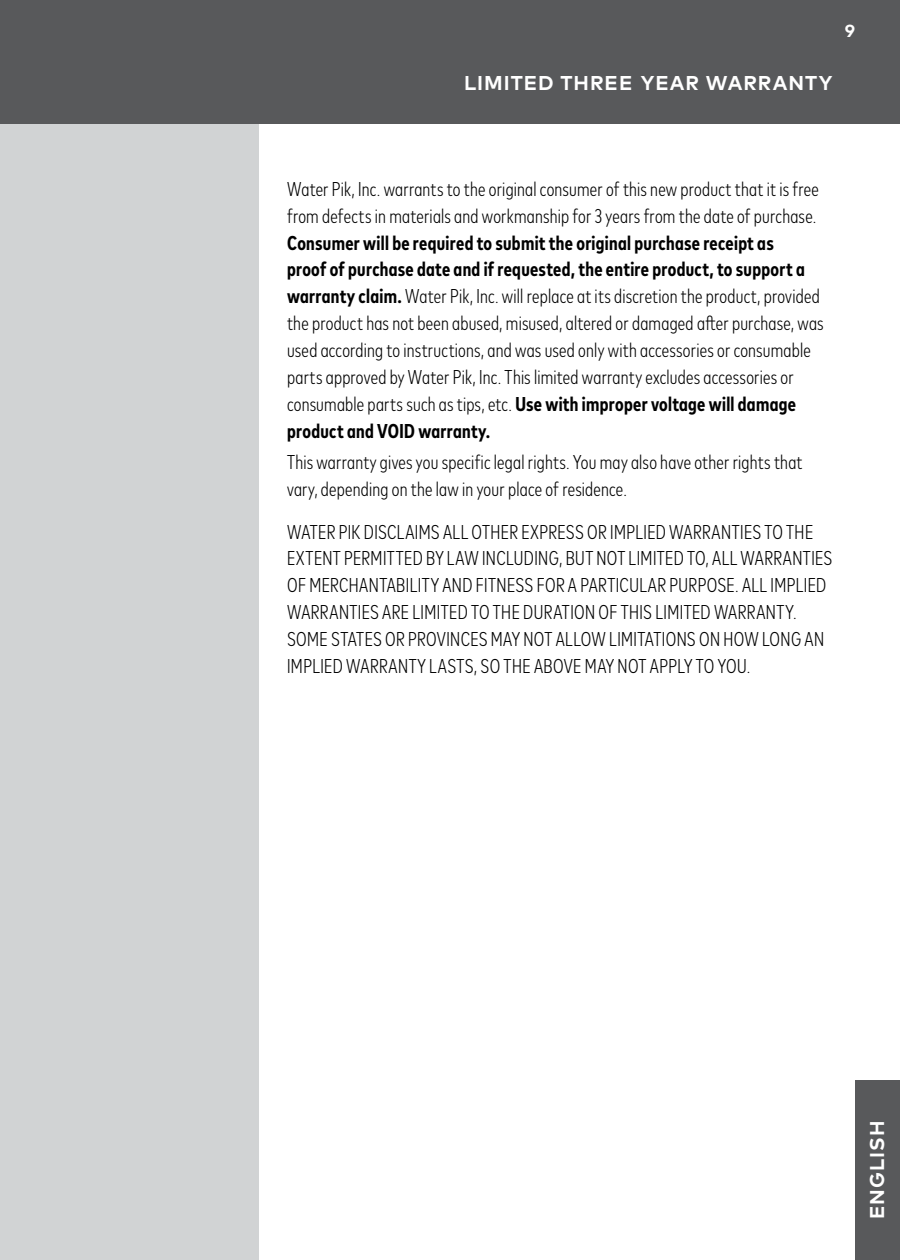
<style>
.page{position:relative;width:900px;height:1260px;background:#fff}
.page>*{position:absolute;margin:0;border:0;box-sizing:border-box;transform-origin:0 0}
.t1{font:300 condensed 20px/27px "Mark Pro";letter-spacing:.015em;color:#000}
.t2{font:700 20px "Mark Pro";letter-spacing:.05em;color:#fff}
.t3{font:700 17.5px "Mark Pro";color:#fff}
.s1{font-weight:700}
</style>
<div class="page">
<div style="left:0;top:76px;width:259px;height:1184px;background:#d1d3d4"></div>
<div style="left:0;top:0;width:900px;height:124px;background:#58595b"></div>
<div style="left:855px;top:1080px;width:45px;height:180px;background:#58595b"></div>
<p class="t3" style="left:845px;top:17px;width:12px">9</p>
<h2 class="t2" style="left:464px;top:68px;width:370px">LIMITED THREE YEAR WARRANTY</h2>
<p class="t1" style="left:287px;top:174px;width:533px">Water Pik, Inc. warrants to the original consumer of this new product that it is free from defects in materials and workmanship for 3 years from the date of purchase.</p>
<p class="t1" style="left:287px;top:228px;width:538px"><span class="s1">Consumer will be required to submit the original purchase receipt as<br>proof of purchase date and if requested, the entire product, to support a warranty claim.</span> Water Pik, Inc. will replace at its discretion the product, provided the product has not been abused, misused, altered or damaged afer purchase, was used according to instructions, and was used only with accessories or consumable parts approved by Water Pik, Inc. This limited warranty excludes accessories or consumable parts such as tips, etc. <span class="s1">Use with improper voltage will damage product and VOID warranty.</span></p>
<p class="t1" style="left:287px;top:447px;width:517px">This warranty gives you specifc legal rights. You may also have other rights that vary, depending on the law in your place of residence.</p>
<p class="t1" style="left:287px;top:517px;width:547px">WATER PIK DISCLAIMS ALL OTHER EXPRESS OR IMPLIED WARRANTIES TO THE EXTENT PERMITTED BY LAW INCLUDING, BUT NOT LIMITED TO, ALL WARRANTIES OF MERCHANTABILITY AND FITNESS FOR A PARTICULAR PURPOSE. ALL IMPLIED WARRANTIES ARE LIMITED TO THE DURATION OF THIS LIMITED WARRANTY.<br>SOME STATES OR PROVINCES MAY NOT ALLOW LIMITATIONS ON HOW LONG AN IMPLIED WARRANTY LASTS, SO THE ABOVE MAY NOT APPLY TO YOU.</p>
<p class="t2" style="left:862px;top:1219px;width:100px;rotate:-90deg">ENGLISH</p>
</div>
